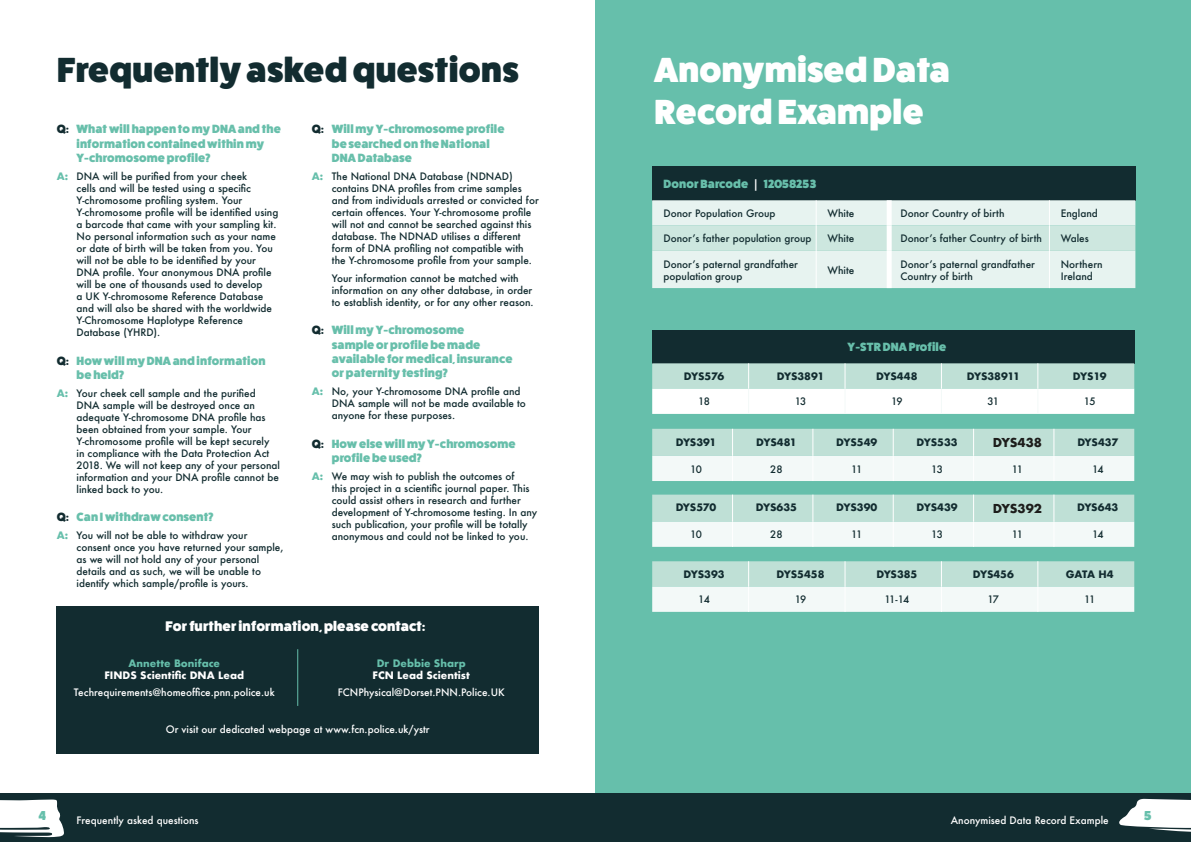
<style>
.page{position:relative;width:1191px;height:842px;background:#fff}
.page>*{position:absolute;margin:0;border:0;box-sizing:border-box;transform-origin:0 0}
.t1{font:800 35px/42px "Fat Frank";letter-spacing:.01em;color:#fff}
.t2{font:800 35px "Fat Frank";letter-spacing:.01em;color:#122c30}
.t3{font:800 14px "Fat Frank";letter-spacing:.01em;color:#fff}
.t4{font:800 13px "Fat Frank";color:#66bfab}
.t5{font:800 12px/14.4px "Fat Frank";letter-spacing:.01em;color:#68bfab}
.t6{font:700 12px "Futura";color:#1d1d1b}
.t7{font:500 10px/12px "Futura";color:#122c30}
.t8{font:500 10px "Futura";color:#fff}
.t9{font:700 10px "Futura";letter-spacing:-.01em;color:#122c30}
.t10{font:700 10px/12px "Futura";color:#fff;text-align:center}
.t11{font:700 10px "Futura";letter-spacing:-.035em;color:#122c30}
.s1{color:#122c30}
.s2{font-weight:700;color:#66bfab}
.s3{color:#fff}
.s4{color:#66bfab}
</style>
<div class="page">
<div style="left:595px;top:0;width:596px;height:797px;background:#66bfab"></div>
<div style="left:0;top:794px;width:1191px;height:48px;background:#122c30"></div>
<svg style="left:1119px;top:799px;width:72px;height:33px"></svg>
<svg style="left:0;top:799px;width:64px;height:38px;background:#cdd2d3"></svg>
<div style="left:57px;top:607px;width:482px;height:147px;background:#122c30"></div>
<hr style="left:297px;top:649px;width:1px;height:57px;background:#66bfab">
<div style="left:652px;top:166px;width:483px;height:34px;background:#122c30"></div>
<div style="left:652px;top:251px;width:483px;height:37px;background:#e7f3f0"></div>
<div style="left:886px;top:251px;width:5px;height:37px;background:#fff"></div>
<hr style="left:815px;top:251px;width:1px;height:37px;background:#fff">
<svg style="left:652px;top:200px;width:483px;height:51px;background:#d7ebe5"></svg>
<hr style="left:1049px;top:251px;width:1px;height:37px;background:#fff">
<div style="left:652px;top:330px;width:482px;height:33px;background:#122c30"></div>
<svg style="left:652px;top:363px;width:482px;height:51px;background:#ddede8"></svg>
<svg style="left:652px;top:561px;width:482px;height:51px;background:#d7ece6"></svg>
<svg style="left:652px;top:429px;width:482px;height:52px;background:#d8ece6"></svg>
<svg style="left:652px;top:495px;width:482px;height:52px;background:#d7ece6"></svg>
<p class="t2" style="left:57px;top:50px;width:463px">Frequently asked questions</p>
<p class="t1" style="left:654px;top:49px;width:297px">Anonymised Data<br>Record Example</p>
<p class="t5" style="left:77px;top:122px;width:206px;text-indent:-20px"><span class="s1">Q:</span> What will happen to my DNA and the information contained within my<br>Y-chromosome profile?</p>
<p class="t7" style="left:77px;top:170px;width:203px;text-indent:-20px"><span class="s2">A:</span> DNA will be purified from your cheek<br>cells and will be tested using a specific Y-chromosome profiling system. Your Y-chromosome profile will be identified using a barcode that came with your sampling kit.<br>No personal information such as your name or date of birth will be taken from you. You will not be able to be identified by your DNA profile. Your anonymous DNA profile will be one of thousands used to develop<br>a UK Y-chromosome Reference Database and will also be shared with the worldwide Y-Chromosome Haplotype Reference Database (YHRD).</p>
<p class="t5" style="left:77px;top:353px;width:190px;text-indent:-20px"><span class="s1">Q:</span> How will my DNA and information be held?</p>
<p class="t7" style="left:77px;top:387px;width:205px;text-indent:-20px"><span class="s2">A:</span> Your cheek cell sample and the purified DNA sample will be destroyed once an adequate Y-chromosome DNA profile has been obtained from your sample. Your Y-chromosome profile will be kept securely in compliance with the Data Protection Act 2018. We will not keep any of your personal information and your DNA profile cannot be linked back to you.</p>
<p class="t5" style="left:57px;top:510px;width:158px"><span class="s1">Q:</span> Can I withdraw consent?</p>
<p class="t7" style="left:77px;top:529px;width:208px;text-indent:-20px"><span class="s2">A:</span> You will not be able to withdraw your consent once you have returned your sample, as we will not hold any of your personal details and as such, we will be unable to identify which sample/profile is yours.</p>
<p class="t5" style="left:332px;top:122px;width:174px;text-indent:-20px"><span class="s1">Q:</span> Will my Y-chromosome profile be searched on the National<br>DNA Database</p>
<p class="t7" style="left:332px;top:170px;width:208px;text-indent:-20px"><span class="s2">A:</span> The National DNA Database (NDNAD) contains DNA profiles from crime samples and from individuals arrested or convicted for certain offences. Your Y-chromosome profile will not and cannot be searched against this database. The NDNAD utilises a different form of DNA profiling not compatible with the Y-chromosome profile from your sample.</p>
<p class="t7" style="left:332px;top:272px;width:203px">Your information cannot be matched with information on any other database, in order to establish identity, or for any other reason.</p>
<p class="t5" style="left:332px;top:323px;width:182px;text-indent:-20px"><span class="s1">Q:</span> Will my Y-chromosome<br>sample or profile be made available for medical, insurance or paternity testing?</p>
<p class="t7" style="left:332px;top:385px;width:196px;text-indent:-20px"><span class="s2">A:</span> No, your Y-chromosome DNA profile and<br>DNA sample will not be made available to anyone for these purposes.</p>
<p class="t5" style="left:332px;top:436px;width:185px;text-indent:-20px"><span class="s1">Q:</span> How else will my Y-chromosome profile be used?</p>
<p class="t7" style="left:332px;top:470px;width:207px;text-indent:-20px"><span class="s2">A:</span> We may wish to publish the outcomes of<br>this project in a scientific journal paper. This could assist others in research and further development of Y-chromosome testing. In any such publication, your profile will be totally anonymous and could not be linked to you.</p>
<p class="t5" style="left:663px;top:176px;width:154px">Donor Barcode <span class="s3">|</span> 12058253</p>
<p class="t7" style="left:663px;top:207px;width:113px">Donor Population Group</p>
<p class="t7" style="left:827px;top:207px;width:28px">White</p>
<p class="t7" style="left:900px;top:207px;width:106px">Donor Country of birth</p>
<p class="t7" style="left:1060px;top:207px;width:39px">England</p>
<p class="t7" style="left:663px;top:232px;width:149px">Donor’s father population group</p>
<p class="t7" style="left:827px;top:232px;width:28px">White</p>
<p class="t7" style="left:900px;top:232px;width:143px">Donor’s father Country of birth</p>
<p class="t7" style="left:1060px;top:232px;width:30px">Wales</p>
<p class="t7" style="left:663px;top:258px;width:136px">Donor’s paternal grandfather population group</p>
<p class="t7" style="left:827px;top:264px;width:28px">White</p>
<p class="t7" style="left:900px;top:258px;width:136px">Donor’s paternal grandfather<br>Country of birth</p>
<p class="t7" style="left:1060px;top:258px;width:43px">Northern<br>Ireland</p>
<p class="t5" style="left:847px;top:340px;width:100px">Y-STR DNA Profile</p>
<p class="t9" style="left:684px;top:369px;width:42px">DYS576</p>
<p class="t9" style="left:777px;top:369px;width:49px">DYS3891</p>
<p class="t9" style="left:876px;top:369px;width:43px">DYS448</p>
<p class="t11" style="left:966px;top:369px;width:54px">DYS38911</p>
<p class="t9" style="left:1072px;top:369px;width:35px">DYS19</p>
<p class="t7" style="left:698px;top:396px;width:13px">18</p>
<p class="t7" style="left:794px;top:396px;width:13px">13</p>
<p class="t7" style="left:891px;top:396px;width:13px">19</p>
<p class="t7" style="left:987px;top:396px;width:13px">31</p>
<p class="t7" style="left:1084px;top:396px;width:13px">15</p>
<p class="t9" style="left:676px;top:435px;width:42px">DYS391</p>
<p class="t9" style="left:756px;top:435px;width:42px">DYS481</p>
<p class="t9" style="left:836px;top:435px;width:43px">DYS549</p>
<p class="t9" style="left:916px;top:435px;width:43px">DYS533</p>
<p class="t6" style="left:992px;top:434px;width:51px">DYS438</p>
<p class="t9" style="left:1077px;top:435px;width:42px">DYS437</p>
<p class="t7" style="left:690px;top:463px;width:13px">10</p>
<p class="t7" style="left:770px;top:463px;width:14px">28</p>
<p class="t7" style="left:851px;top:463px;width:12px">11</p>
<p class="t7" style="left:931px;top:463px;width:13px">13</p>
<p class="t7" style="left:1012px;top:463px;width:12px">11</p>
<p class="t7" style="left:1092px;top:463px;width:13px">14</p>
<p class="t9" style="left:675px;top:500px;width:42px">DYS570</p>
<p class="t9" style="left:756px;top:500px;width:43px">DYS635</p>
<p class="t9" style="left:836px;top:500px;width:43px">DYS390</p>
<p class="t9" style="left:916px;top:500px;width:43px">DYS439</p>
<p class="t6" style="left:992px;top:500px;width:51px">DYS392</p>
<p class="t9" style="left:1077px;top:500px;width:43px">DYS643</p>
<p class="t7" style="left:690px;top:528px;width:13px">10</p>
<p class="t7" style="left:770px;top:528px;width:14px">28</p>
<p class="t7" style="left:851px;top:528px;width:12px">11</p>
<p class="t7" style="left:931px;top:528px;width:13px">13</p>
<p class="t7" style="left:1012px;top:528px;width:12px">11</p>
<p class="t7" style="left:1092px;top:528px;width:13px">14</p>
<p class="t9" style="left:683px;top:567px;width:43px">DYS393</p>
<p class="t9" style="left:776px;top:567px;width:49px">DYS5458</p>
<p class="t9" style="left:876px;top:567px;width:43px">DYS385</p>
<p class="t9" style="left:972px;top:567px;width:43px">DYS456</p>
<p class="t9" style="left:1065px;top:567px;width:49px">GATA H4</p>
<p class="t7" style="left:698px;top:593px;width:13px">14</p>
<p class="t7" style="left:794px;top:593px;width:13px">19</p>
<p class="t7" style="left:884px;top:593px;width:26px">11-14</p>
<p class="t7" style="left:987px;top:593px;width:13px">17</p>
<p class="t7" style="left:1084px;top:593px;width:12px">11</p>
<p class="t3" style="left:165px;top:619px;width:261px">For further information, please contact:</p>
<p class="t10" style="left:104px;top:657px;width:141px"><span class="s4">Annette Boniface<br></span>FINDS Scientific DNA Lead</p>
<p class="t8" style="left:74px;top:686px;width:202px">Techrequirements@homeoffice.pnn.police.uk</p>
<p class="t10" style="left:372px;top:657px;width:99px"><span class="s4">Dr Debbie Sharp<br></span>FCN Lead Scientist</p>
<p class="t8" style="left:338px;top:686px;width:168px">FCNPhysical@Dorset.PNN.Police.UK</p>
<p class="t8" style="left:166px;top:722px;width:265px">Or visit our dedicated webpage at www.fcn.police.uk/ystr</p>
<p class="t4" style="left:39px;top:808px;width:9px">4</p>
<p class="t4" style="left:1144px;top:808px;width:9px">5</p>
<p class="t8" style="left:77px;top:813px;width:124px">Frequently asked questions</p>
<p class="t8" style="left:950px;top:813px;width:159px">Anonymised Data Record Example</p>
</div>
